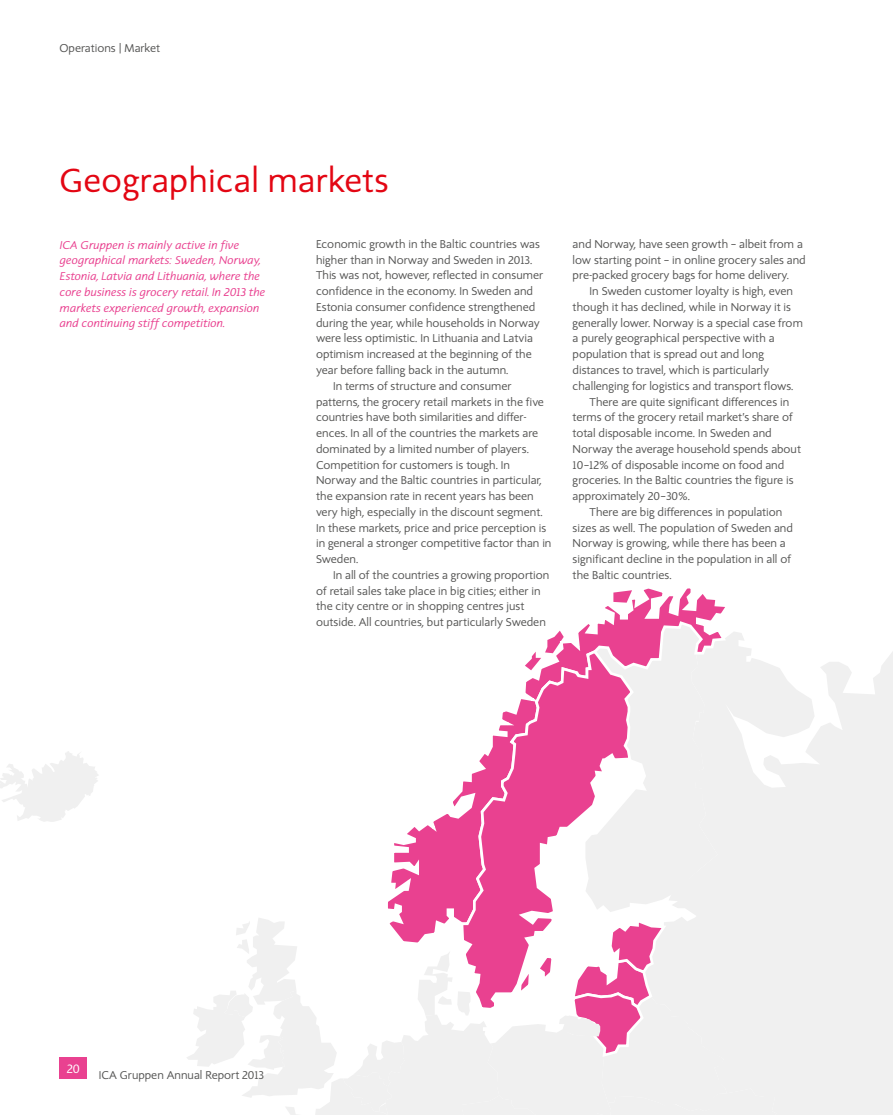
<style>
.page{position:relative;width:893px;height:1115px;background:#fff}
.page>*{position:absolute;margin:0;border:0;box-sizing:border-box;transform-origin:0 0}
.t1{font:33px "ICA Sans Serif";letter-spacing:.01em;color:#e30613}
.t2{font:12px "ICA Sans Serif";color:#fff}
.t3{font:11.25px/15.8px "ICA Sans Serif";color:#575756}
.t4{font:italic 11.25px/15.8px "ICA Sans Serif";letter-spacing:-.01em;color:#e94190}
</style>
<div class="page">
<div style="left:60px;top:1057px;width:27px;height:21px;background:#e94190"></div>
<svg style="left:776px;top:652px;width:117px;height:462px;fill:#f0f0f0"></svg>
<svg style="left:0;top:751px;width:98px;height:70px"></svg>
<svg style="left:604px;top:588px;width:121px;height:34px"></svg>
<svg style="left:187px;top:622px;width:589px;height:492px"></svg>
<p class="t3" style="left:60px;top:40px;width:102px">Operations | Market</p>
<h1 class="t1" style="left:60px;top:161px;width:331px">Geographical markets</h1>
<p class="t3" style="left:316px;top:236px;width:225px">Economic growth in the Baltic countries was</p>
<p class="t3" style="left:316px;top:252px;width:218px">higher than in Norway and Sweden in 2013.</p>
<p class="t3" style="left:316px;top:268px;width:229px">This was not, however, reflected in consumer</p>
<p class="t3" style="left:316px;top:283px;width:219px">confidence in the economy. In Sweden and</p>
<p class="t3" style="left:316px;top:299px;width:221px">Estonia consumer confidence strengthened</p>
<p class="t3" style="left:316px;top:315px;width:225px">during the year, while households in Norway</p>
<p class="t3" style="left:316px;top:331px;width:218px">were less optimistic. In Lithuania and Latvia</p>
<p class="t3" style="left:316px;top:346px;width:217px">optimism increased at the beginning of the</p>
<p class="t3" style="left:316px;top:362px;width:194px">year before falling back in the autumn.</p>
<p class="t3" style="left:333px;top:378px;width:180px">In terms of structure and consumer</p>
<p class="t3" style="left:316px;top:394px;width:229px">patterns, the grocery retail markets in the five</p>
<p class="t3" style="left:316px;top:409px;width:211px">countries have both similarities and differ-</p>
<p class="t3" style="left:316px;top:425px;width:224px">ences. In all of the countries the markets are</p>
<p class="t3" style="left:316px;top:441px;width:214px">dominated by a limited number of players.</p>
<p class="t3" style="left:316px;top:457px;width:195px">Competition for customers is tough. In</p>
<p class="t3" style="left:316px;top:472px;width:227px">Norway and the Baltic countries in particular,</p>
<p class="t3" style="left:316px;top:488px;width:219px">the expansion rate in recent years has been</p>
<p class="t3" style="left:316px;top:504px;width:228px">very high, especially in the discount segment.</p>
<p class="t3" style="left:316px;top:520px;width:232px">In these markets, price and price perception is</p>
<p class="t3" style="left:316px;top:535px;width:237px">in general a stronger competitive factor than in</p>
<p class="t3" style="left:316px;top:551px;width:44px">Sweden.</p>
<p class="t3" style="left:333px;top:567px;width:218px">In all of the countries a growing proportion</p>
<p class="t3" style="left:316px;top:583px;width:226px">of retail sales take place in big cities; either in</p>
<p class="t3" style="left:316px;top:598px;width:210px">the city centre or in shopping centres just</p>
<p class="t3" style="left:316px;top:614px;width:231px">outside. All countries, but particularly Sweden</p>
<p class="t4" style="left:60px;top:237px;width:207px">ICA Gruppen is mainly active in five geographical markets: Sweden, Norway, Estonia, Latvia and Lithuania, where the core business is grocery retail. In 2013 the markets experienced growth, expansion and continuing stiff competition.</p>
<p class="t3" style="left:573px;top:236px;width:235px">and Norway, have seen growth – albeit from a low starting point – in online grocery sales and pre-packed grocery bags for home delivery.</p>
<p class="t3" style="left:590px;top:283px;width:205px">In Sweden customer loyalty is high, even</p>
<p class="t3" style="left:573px;top:299px;width:220px">though it has declined, while in Norway it is</p>
<p class="t3" style="left:573px;top:315px;width:232px">generally lower. Norway is a special case from</p>
<p class="t3" style="left:573px;top:331px;width:203px">a purely geographical perspective with a</p>
<p class="t3" style="left:573px;top:346px;width:193px">population that is spread out and long</p>
<p class="t3" style="left:573px;top:362px;width:198px">distances to travel, which is particularly</p>
<p class="t3" style="left:573px;top:378px;width:222px">challenging for logistics and transport flows.</p>
<p class="t3" style="left:590px;top:394px;width:201px">There are quite significant differences in</p>
<p class="t3" style="left:573px;top:409px;width:222px">terms of the grocery retail market’s share of</p>
<p class="t3" style="left:573px;top:425px;width:201px">total disposable income. In Sweden and</p>
<p class="t3" style="left:573px;top:441px;width:230px">Norway the average household spends about</p>
<p class="t3" style="left:573px;top:457px;width:213px">10–12% of disposable income on food and</p>
<p class="t3" style="left:573px;top:472px;width:222px">groceries. In the Baltic countries the figure is</p>
<p class="t3" style="left:573px;top:488px;width:119px">approximately 20–30%.</p>
<p class="t3" style="left:590px;top:504px;width:194px">There are big differences in population</p>
<p class="t3" style="left:573px;top:520px;width:222px">sizes as well. The population of Sweden and</p>
<p class="t3" style="left:573px;top:535px;width:214px">Norway is growing, while there has been a</p>
<p class="t3" style="left:573px;top:551px;width:220px">significant decline in the population in all of</p>
<p class="t3" style="left:573px;top:567px;width:101px">the Baltic countries.</p>
<p class="t2" style="left:67px;top:1061px;width:15px">20</p>
<p class="t3" style="left:99px;top:1066px;width:167px">ICA Gruppen Annual Report 2013</p>
</div>
